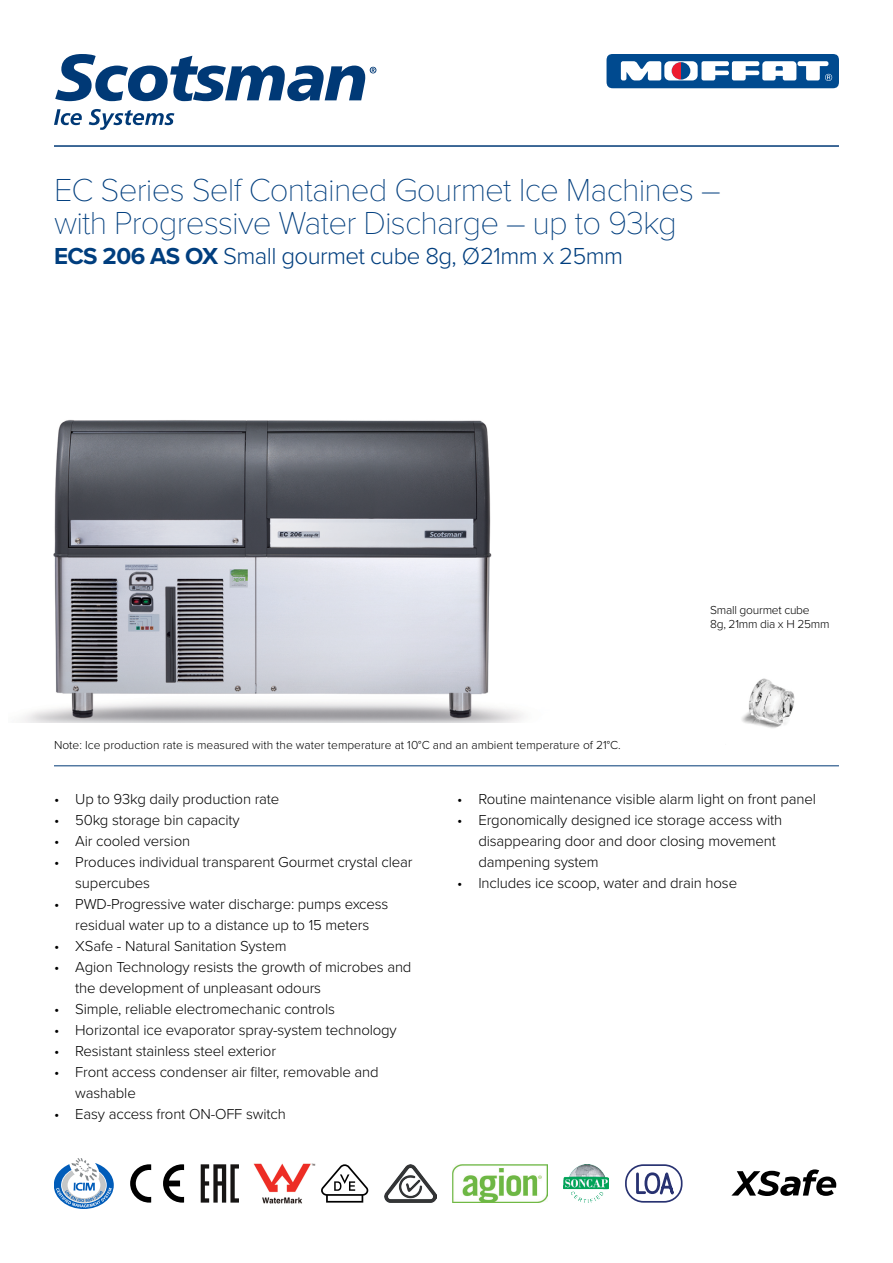
<style>
.page{position:relative;width:893px;height:1263px;background:#fff}
.page>*{position:absolute;margin:0;border:0;box-sizing:border-box;transform-origin:0 0}
.t1{font:100 33px/33px "Proxima Nova T";letter-spacing:-.025em;color:#003e7e}
.t2{font:300 24px "Proxima Nova";letter-spacing:-.025em;color:#003e7e}
.t3{font:300 15px/21px "Proxima Nova";letter-spacing:-.01em;color:#000}
.t4{font:300 12px "Proxima Nova";color:#000}
.t5{font:300 12px/14.2px "Proxima Nova";letter-spacing:-.02em;color:#000}
.s1{font-weight:700}
</style>
<div class="page">
<svg style="left:55px;top:54px;width:321px;height:47px"></svg>
<svg style="left:54px;top:109px;width:28px;height:16px"></svg>
<svg style="left:89px;top:109px;width:85px;height:21px"></svg>
<hr style="left:54px;top:145px;width:785px;height:2px;background:#003976">
<hr style="left:54px;top:765px;width:785px;height:1px;background:#003976">
<svg style="left:606px;top:54px;width:233px;height:34px"></svg>
<svg style="left:54px;top:1158px;width:60px;height:51px"></svg>
<svg style="left:163px;top:1164px;width:21px;height:38px"></svg>
<svg style="left:131px;top:1164px;width:20px;height:38px"></svg>
<svg style="left:201px;top:1164px;width:38px;height:38px"></svg>
<svg style="left:321px;top:1164px;width:47px;height:38px"></svg>
<img style="left:385px;top:1164px;width:51px;height:38px">
<img style="left:453px;top:1164px;width:95px;height:38px">
<img style="left:563px;top:1164px;width:45px;height:38px">
<div style="left:625px;top:1164px;width:57px;height:38px;border:2px solid #283271;border-radius:18px"></div>
<svg style="left:636px;top:1172px;width:11px;height:22px"></svg>
<div style="left:644px;top:1172px;width:16px;height:22px;border:3px solid #283271;border-radius:50%"></div>
<svg style="left:658px;top:1164px;width:18px;height:32px"></svg>
<img style="left:741px;top:678px;width:54px;height:50px">
<img style="left:22px;top:420px;width:501px;height:303px">
<img style="left:253px;top:1163px;width:63px;height:41px">
<svg style="left:731px;top:1169px;width:105px;height:27px"></svg>
<h1 class="t1" style="left:54px;top:171px;width:668px">EC Series Self Contained Gourmet Ice Machines – with Progressive Water Discharge – up to 93kg</h1>
<h2 class="t2" style="left:54px;top:238px;width:571px"><span class="s1">ECS 206 AS OX</span> Small gourmet cube 8g, Ø21mm x 25mm</h2>
<p class="t4" style="left:54px;top:736px;width:568px">Note: Ice production rate is measured with the water temperature at 10°C and an ambient temperature of 21°C.</p>
<p class="t5" style="left:710px;top:602px;width:121px">Small gourmet cube<br>8g, 21mm dia x H 25mm</p>
<p class="t3" style="left:54px;top:787px;width:227px">• Up to 93kg daily production rate</p>
<p class="t3" style="left:54px;top:808px;width:187px">• 50kg storage bin capacity</p>
<p class="t3" style="left:54px;top:829px;width:138px">• Air cooled version</p>
<p class="t3" style="left:75px;top:850px;width:339px;text-indent:-21px">• Produces individual transparent Gourmet crystal clear supercubes</p>
<p class="t3" style="left:54px;top:892px;width:336px;text-align:center">• PWD-Progressive water discharge: pumps excess residual water up to a distance up to 15 meters</p>
<p class="t3" style="left:54px;top:934px;width:234px">• XSafe - Natural Sanitation System</p>
<p class="t3" style="left:75px;top:955px;width:338px;text-indent:-21px">• Agion Technology resists the growth of microbes and the development of unpleasant odours</p>
<p class="t3" style="left:54px;top:997px;width:282px">• Simple, reliable electromechanic controls</p>
<p class="t3" style="left:54px;top:1018px;width:344px">• Horizontal ice evaporator spray-system technology</p>
<p class="t3" style="left:54px;top:1039px;width:224px">• Resistant stainless steel exterior</p>
<p class="t3" style="left:75px;top:1060px;width:305px;text-indent:-21px">• Front access condenser air filter, removable and washable</p>
<p class="t3" style="left:54px;top:1102px;width:233px">• Easy access front ON-OFF switch</p>
<p class="t3" style="left:457px;top:787px;width:360px">• Routine maintenance visible alarm light on front panel</p>
<p class="t3" style="left:478px;top:808px;width:305px;text-indent:-21px">• Ergonomically designed ice storage access with disappearing door and door closing movement dampening system</p>
<p class="t3" style="left:457px;top:871px;width:282px">• Includes ice scoop, water and drain hose</p>
</div>
